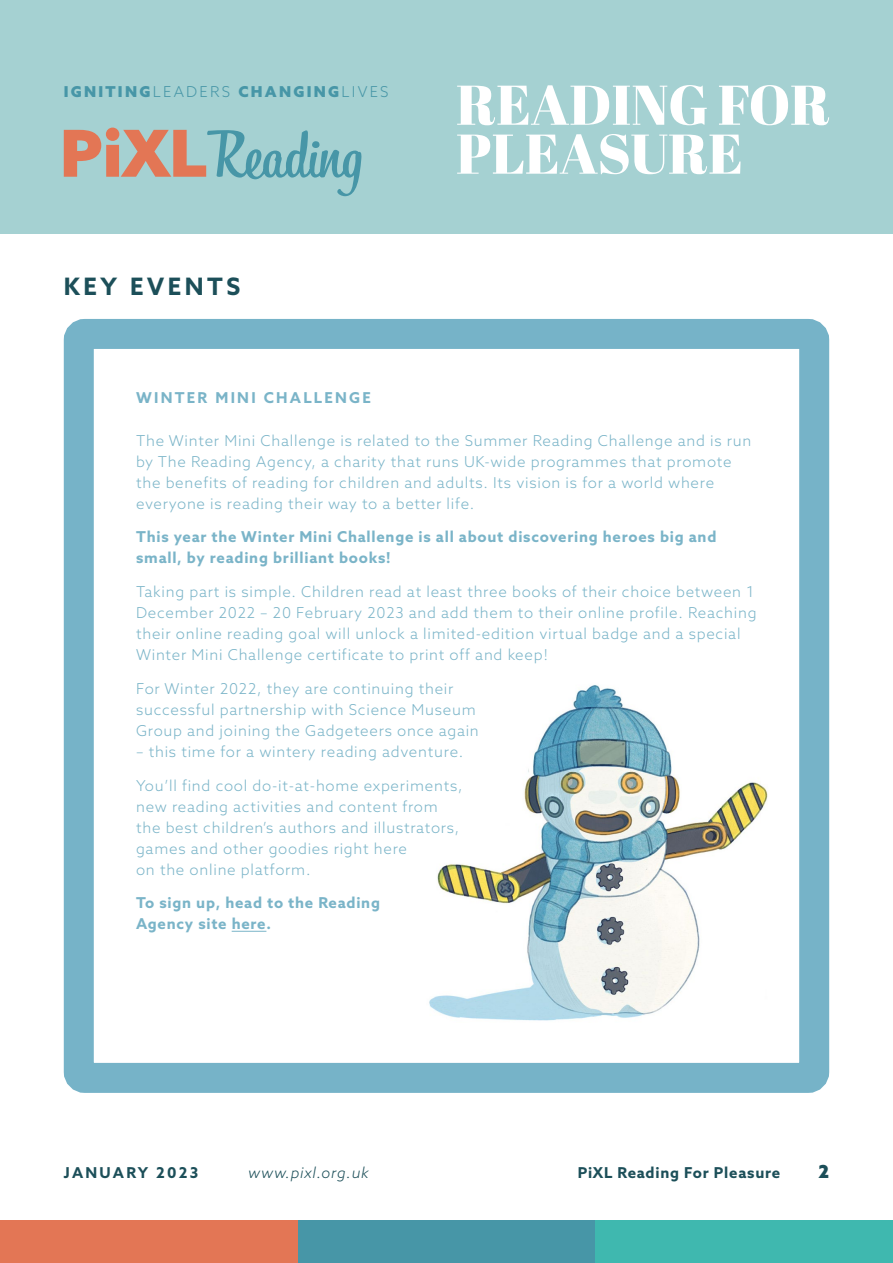
<style>
.page{position:relative;width:893px;height:1263px;background:#fff}
.page>*{position:absolute;margin:0;border:0;box-sizing:border-box;transform-origin:0 0}
.t1{font:700 24px "Azo Sans";letter-spacing:.15em;color:#1c4f59}
.t2{font:900 18px "Azo Sans";color:#1c4f59}
.t3{font:300 15px/21px "Azo Sans";letter-spacing:.05em;color:#7ab4c8}
.t4{font:700 15px/21px "Azo Sans";letter-spacing:.05em;color:#7ab4c8}
.t5{font:900 15px "Azo Sans";letter-spacing:.15em;color:#4796a7}
.t6{font:700 15px "Azo Sans";letter-spacing:.05em;color:#1c4f59}
.t7{font:700 15px "Azo Sans";letter-spacing:.15em;color:#7ab4c8}
.t8{font:italic 300 15px "Azo Sans";letter-spacing:.05em;color:#1c4f59}
.t9{font:700 15px "Azo Sans";letter-spacing:.15em;color:#1c4f59}
.s1{font-weight:300}
</style>
<div class="page">
<div style="left:595px;top:1220px;width:298px;height:43px;background:#3fb8af"></div>
<div style="left:298px;top:1220px;width:297px;height:43px;background:#4796a7"></div>
<div style="left:0;top:1220px;width:298px;height:43px;background:#e37655"></div>
<div style="left:0;top:0;width:893px;height:234px;background:#a5d1d2"></div>
<svg style="left:64px;top:128px;width:298px;height:68px"></svg>
<svg style="left:457px;top:85px;width:372px;height:40px"></svg>
<svg style="left:457px;top:134px;width:284px;height:40px"></svg>
<div style="left:64px;top:319px;width:765px;height:774px;border:30px solid #76b3c8;border-radius:6px"></div>
<img style="left:429px;top:684px;width:339px;height:337px">
<hr style="left:232px;top:931px;width:34px;height:1px;background:#7ab4c8">
<p class="t5" style="left:64px;top:81px;width:326px">IGNITING<span class="s1">LEADERS</span> CHANGING<span class="s1">LIVES</span></p>
<h1 class="t1" style="left:64px;top:271px;width:178px">KEY EVENTS</h1>
<p class="t7" style="left:136px;top:388px;width:236px">WINTER MINI CHALLENGE</p>
<p class="t3" style="left:136px;top:430px;width:617px">The Winter Mini Challenge is related to the Summer Reading Challenge and is run by The Reading Agency, a charity that runs UK-wide programmes that promote the benefits of reading for children and adults. Its vision is for a world where everyone is reading their way to a better life.</p>
<p class="t4" style="left:136px;top:526px;width:582px">This year the Winter Mini Challenge is all about discovering heroes big and small, by reading brilliant books!</p>
<p class="t3" style="left:136px;top:581px;width:622px">Taking part is simple. Children read at least three books of their choice between 1<br>December 2022 – 20 February 2023 and add them to their online profile. Reaching their online reading goal will unlock a limited-edition virtual badge and a special Winter Mini Challenge certificate to print off and keep!</p>
<p class="t3" style="left:136px;top:678px;width:344px">For Winter 2022, they are continuing their successful partnership with Science Museum<br>Group and joining the Gadgeteers once again</p>
<p class="t3" style="left:136px;top:741px;width:329px">– this time for a wintery reading adventure.</p>
<p class="t3" style="left:136px;top:775px;width:328px">You’ll find cool do-it-at-home experiments, new reading activities and content from the best children’s authors and illustrators, games and other goodies right here<br>on the online platform.</p>
<p class="t4" style="left:136px;top:892px;width:245px">To sign up, head to the Reading<br>Agency site here.</p>
<p class="t9" style="left:64px;top:1162px;width:136px">JANUARY 2023</p>
<p class="t8" style="left:248px;top:1163px;width:122px">www.pixl.org.uk</p>
<p class="t6" style="left:578px;top:1162px;width:204px">PiXL Reading For Pleasure</p>
<p class="t2" style="left:818px;top:1159px;width:12px">2</p>
</div>
